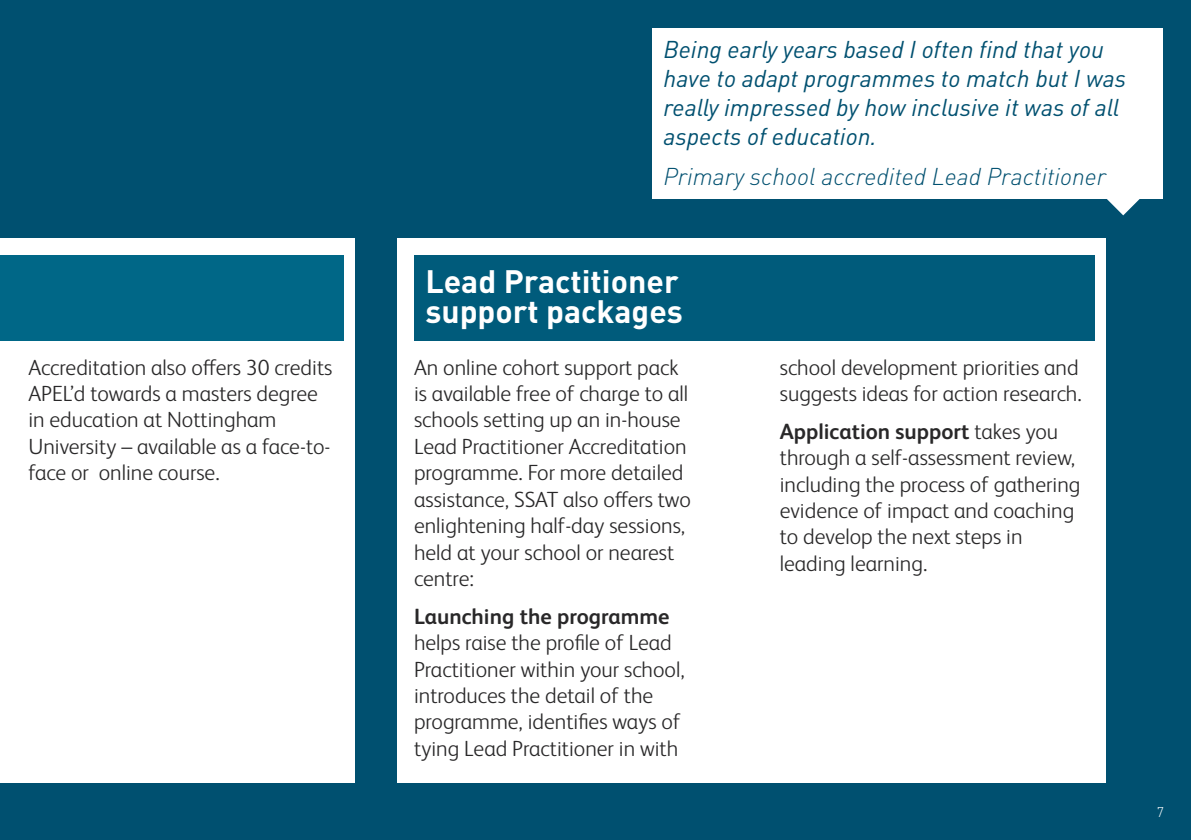
<style>
.page{position:relative;width:1191px;height:840px;background:#fff}
.page>*{position:absolute;margin:0;border:0;box-sizing:border-box;transform-origin:0 0}
.t1{font:700 32px/30px "DIN";color:#fff}
.t2{font:italic 24px/28.8px "DINOT";color:#005070}
.t3{font:italic 300 24px "DINOT";color:#005070}
.t4{font:300 22px/26.4px "FS Albert Pro";color:#292829}
.t5{font:700 22px "FS Albert Pro";color:#292829}
.t6{font:300 14px "DIN";color:#fff}
.s1{font-weight:700}
</style>
<div class="page">
<div style="left:0;top:0;width:1191px;height:839px;background:#005070"></div>
<div style="left:0;top:238px;width:354px;height:544px;background:#fff"></div>
<div style="left:397px;top:238px;width:709px;height:544px;background:#fff"></div>
<div style="left:0;top:255px;width:343px;height:85px;background:#006787"></div>
<div style="left:414px;top:255px;width:680px;height:85px;background:#005b7b"></div>
<svg style="left:1095px;top:198px;width:56px;height:17px"></svg>
<div style="left:652px;top:28px;width:510px;height:170px;background:#fff"></div>
<p class="t2" style="left:663px;top:35px;width:464px">Being early years based I often find that you have to adapt programmes to match but I was really impressed by how inclusive it was of all aspects of education.</p>
<p class="t3" style="left:663px;top:161px;width:444px">Primary school accredited Lead Practitioner</p>
<h1 class="t1" style="left:425px;top:265px;width:259px">Lead Practitioner support packages</h1>
<p class="t4" style="left:28px;top:352px;width:306px">Accreditation also offers 30 credits<br>APEL’d towards a masters degree in education at Nottingham<br>University – available as a face-to&shy;face or online course.</p>
<p class="t4" style="left:414px;top:352px;width:278px">An online cohort support pack is available free of charge to all schools setting up an in-house<br>Lead Practitioner Accreditation programme. For more detailed assistance, SSAT also offers two enlightening half-day sessions, held at your school or nearest centre:</p>
<p class="t5" style="left:414px;top:600px;width:257px">Launching the programme</p>
<p class="t4" style="left:414px;top:627px;width:272px">helps raise the profile of Lead<br>Practitioner within your school, introduces the detail of the programme, identifies ways of tying Lead Practitioner in with</p>
<p class="t4" style="left:780px;top:352px;width:303px">school development priorities and suggests ideas for action research.</p>
<p class="t4" style="left:780px;top:416px;width:302px"><span class="s1">Application support</span> takes you through a self-assessment review, including the process of gathering evidence of impact and coaching to develop the next steps in leading learning.</p>
<p class="t6" style="left:1157px;top:803px;width:9px">7</p>
</div>
